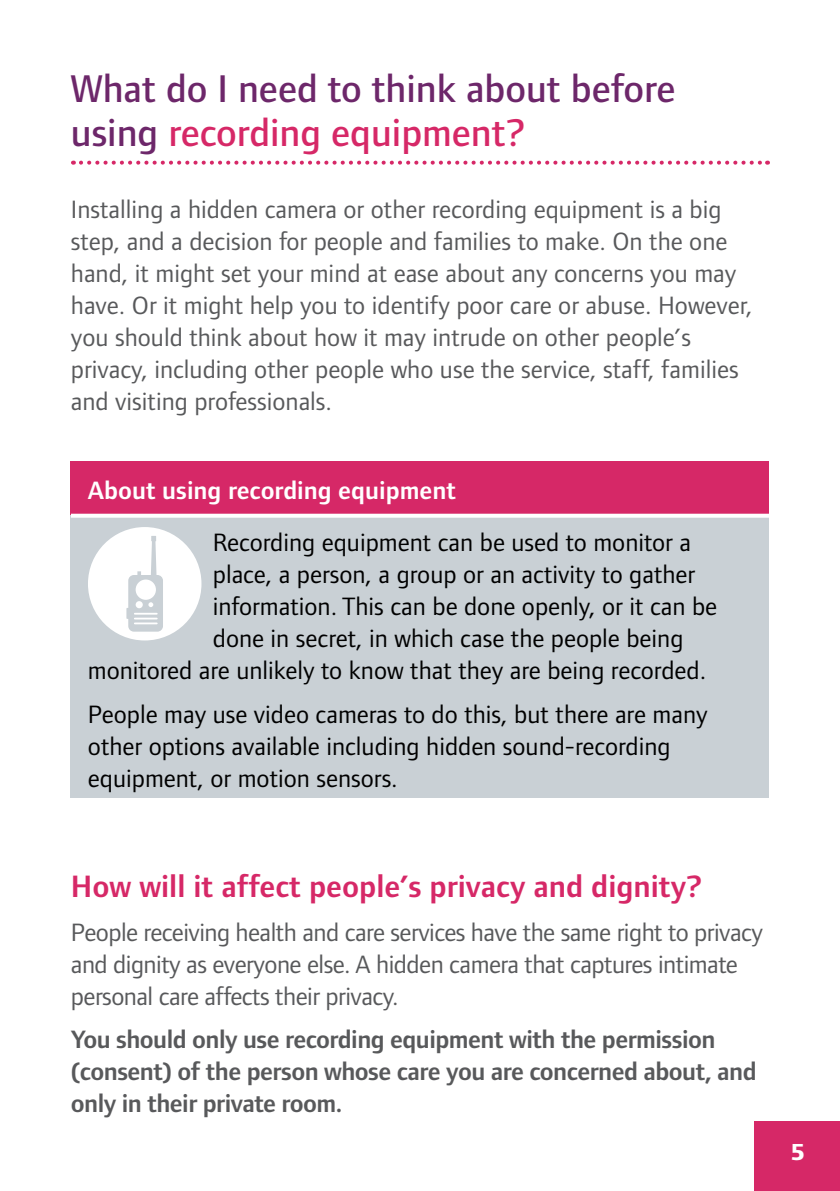
<style>
.page{position:relative;width:840px;height:1191px;background:#fff}
.page>*{position:absolute;margin:0;border:0;box-sizing:border-box;transform-origin:0 0}
.HeadA{font:500 40px/44px "Foundry Form Sans";color:#6d276a}
.HeadB{font:600 32px "Foundry Form Sans";color:#d62867}
.Body{font:26px/32px "Foundry Form Sans";color:#58595b}
.Body-2{font:26px/32px "Foundry Form Sans";color:#000}
.Body-3{font:26px/32px "Foundry Form Sans";letter-spacing:-.02em;color:#58595b}
.Body-4{font:600 26px/32px "Foundry Form Sans";letter-spacing:-.02em;color:#58595b}
.Body-5{font:600 26px "Foundry Form Sans";color:#fff}
.t1{font:800 24px "Foundry Form Sans";color:#fff}
.s1{color:#d62867}
</style>
<div class="page">
<div style="left:754px;top:1121px;width:85px;height:70px;background:#d62867"></div>
<svg style="left:81px;top:161px;width:686px;height:4px"></svg>
<div style="left:71px;top:461px;width:697px;height:55px;background:#d62867"></div>
<div style="left:71px;top:516px;width:697px;height:282px;background:#c9d0d5"></div>
<svg style="left:71px;top:514px;width:697px;height:4px;fill:#fff"></svg>
<svg style="left:88px;top:527px;width:113px;height:113px"></svg>
<p class="HeadA" style="left:71px;top:67px;width:605px">What do I need to think about before using <span class="s1">recording equipment?</span></p>
<p class="Body" style="left:71px;top:193px;width:682px">Installing a hidden camera or other recording equipment is a big step, and a decision for people and families to make. On the one hand, it might set your mind at ease about any concerns you may have. Or it might help you to identify poor care or abuse. However, you should think about how it may intrude on other people’s privacy, including other people who use the service, staff, families and visiting professionals.</p>
<p class="Body-5" style="left:88px;top:475px;width:369px">About using recording equipment</p>
<p class="Body-2" style="left:213px;top:526px;width:479px">Recording equipment can be used to monitor a</p>
<p class="Body-2" style="left:213px;top:558px;width:483px">place, a person, a group or an activity to gather</p>
<p class="Body-2" style="left:213px;top:590px;width:505px">information. This can be done openly, or it can be</p>
<p class="Body-2" style="left:213px;top:622px;width:472px">done in secret, in which case the people being</p>
<p class="Body-2" style="left:88px;top:654px;width:619px">monitored are unlikely to know that they are being recorded.</p>
<p class="Body-2" style="left:88px;top:697px;width:620px">People may use video cameras to do this, but there are many other options available including hidden sound-recording equipment, or motion sensors.</p>
<p class="HeadB" style="left:71px;top:868px;width:632px">How will it affect people’s privacy and dignity?</p>
<p class="Body-3" style="left:71px;top:915px;width:693px">People receiving health and care services have the same right to privacy and dignity as everyone else. A hidden camera that captures intimate personal care affects their privacy.</p>
<p class="Body-4" style="left:71px;top:1023px;width:687px">You should only use recording equipment with the permission (consent) of the person whose care you are concerned about, and only in their private room.</p>
<p class="t1" style="left:790px;top:1138px;width:15px">5</p>
</div>
